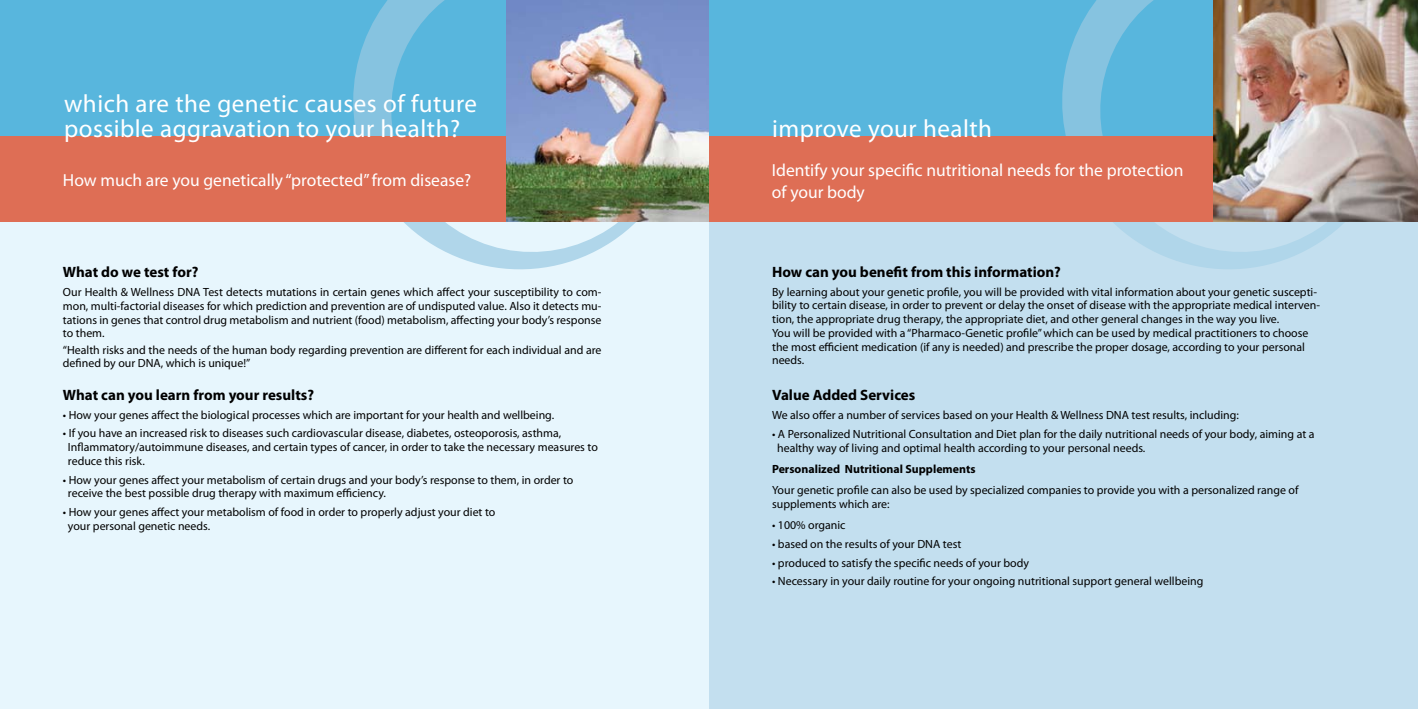
<style>
.page{position:relative;width:1418px;height:709px;background:#fff}
.page>*{position:absolute;margin:0;border:0;box-sizing:border-box;transform-origin:0 0}
.t1{font:25px/25px "Myriad Pro";letter-spacing:.02em;color:#fff}
.t2{font:17.5px/21.8px "Myriad Pro";color:#fff}
.t3{font:700 15px "Myriad Pro";color:#000}
.t4{font:11.88px/13.8px "Myriad Pro";color:#000}
.t5{font:700 11.88px "Myriad Pro";color:#000}
</style>
<div class="page">
<div style="left:692px;top:0;width:725px;height:709px;background:#c3dfef"></div>
<svg style="left:1113px;top:222px;width:232px;height:47px"></svg>
<div style="left:691px;top:0;width:587px;height:156px;background:#58b6dd"></div>
<svg style="left:1043px;top:0;width:170px;height:137px"></svg>
<div style="left:691px;top:137px;width:726px;height:85px;background:#de6e55"></div>
<img style="left:1213px;top:0;width:204px;height:222px">
<div style="left:0;top:0;width:709px;height:709px;background:#e7f6fd"></div>
<svg style="left:404px;top:222px;width:232px;height:48px"></svg>
<div style="left:0;top:0;width:569px;height:156px;background:#58b6dd"></div>
<svg style="left:334px;top:0;width:172px;height:137px"></svg>
<div style="left:0;top:137px;width:709px;height:85px;background:#de6e55"></div>
<img style="left:506px;top:0;width:203px;height:222px">
<h1 class="t1" style="left:64px;top:91px;width:414px">which are the genetic causes of future possible aggravation to your health?</h1>
<h2 class="t2" style="left:63px;top:169px;width:410px">How much are you genetically “protected” from disease?</h2>
<p class="t3" style="left:63px;top:262px;width:137px">What do we test for?</p>
<p class="t4" style="left:63px;top:285px;width:540px;text-align:justify">Our Health &amp; Wellness DNA Test detects mutations in certain genes which affect your susceptibility to com&shy;mon, multi-factorial diseases for which prediction and prevention are of undisputed value. Also it detects mu&shy;tations in genes that control drug metabolism and nutrient (food) metabolism, affecting your body’s response to them.</p>
<p class="t4" style="left:63px;top:342px;width:540px">“Health risks and the needs of the human body regarding prevention are different for each individual and are defined by our DNA, which is unique!”</p>
<p class="t3" style="left:63px;top:385px;width:253px">What can you learn from your results?</p>
<p class="t4" style="left:63px;top:407px;width:493px">• How your genes affect the biological processes which are important for your health and wellbeing.</p>
<p class="t4" style="left:68px;top:426px;width:531px;text-indent:-5px">• If you have an increased risk to diseases such cardiovascular disease, diabetes, osteoporosis, asthma,<br>Inflammatory/autoimmune diseases, and certain types of cancer, in order to take the necessary measures to reduce this risk.</p>
<p class="t4" style="left:68px;top:472px;width:507px;text-indent:-5px">• How your genes affect your metabolism of certain drugs and your body’s response to them, in order to receive the best possible drug therapy with maximum efficiency.</p>
<p class="t4" style="left:68px;top:505px;width:429px;text-indent:-5px">• How your genes affect your metabolism of food in order to properly adjust your diet to your personal genetic needs.</p>
<h1 class="t1" style="left:772px;top:116px;width:222px">improve your health</h1>
<h2 class="t2" style="left:772px;top:159px;width:413px">Identify your specific nutritional needs for the protection of your body</h2>
<p class="t3" style="left:772px;top:262px;width:290px">How can you benefit from this information?</p>
<p class="t4" style="left:772px;top:284px;width:549px">By learning about your genetic profile, you will be provided with vital information about your genetic suscepti&shy;bility to certain disease, in order to prevent or delay the onset of disease with the appropriate medical interven&shy;tion, the appropriate drug therapy, the appropriate diet, and other general changes in the way you live.<br>You will be provided with a “Pharmaco-Genetic profile” which can be used by medical practitioners to choose the most efficient medication (if any is needed) and prescribe the proper dosage, according to your personal needs.</p>
<p class="t3" style="left:772px;top:385px;width:145px">Value Added Services</p>
<p class="t4" style="left:772px;top:408px;width:468px">We also offer a number of services based on your Health &amp; Wellness DNA test results, including:</p>
<p class="t4" style="left:777px;top:427px;width:539px;text-indent:-5px">• A Personalized Nutritional Consultation and Diet plan for the daily nutritional needs of your body, aiming at a healthy way of living and optimal health according to your personal needs.</p>
<p class="t5" style="left:772px;top:461px;width:205px">Personalized Nutritional Supplements</p>
<p class="t4" style="left:772px;top:483px;width:528px">Your genetic profile can also be used by specialized companies to provide you with a personalized range of supplements which are:</p>
<p class="t4" style="left:772px;top:518px;width:75px">• 100% organic</p>
<p class="t4" style="left:772px;top:537px;width:191px">• based on the results of your DNA test</p>
<p class="t4" style="left:772px;top:555px;width:258px">• produced to satisfy the specific needs of your body</p>
<p class="t4" style="left:772px;top:574px;width:433px">• Necessary in your daily routine for your ongoing nutritional support general wellbeing</p>
</div>
